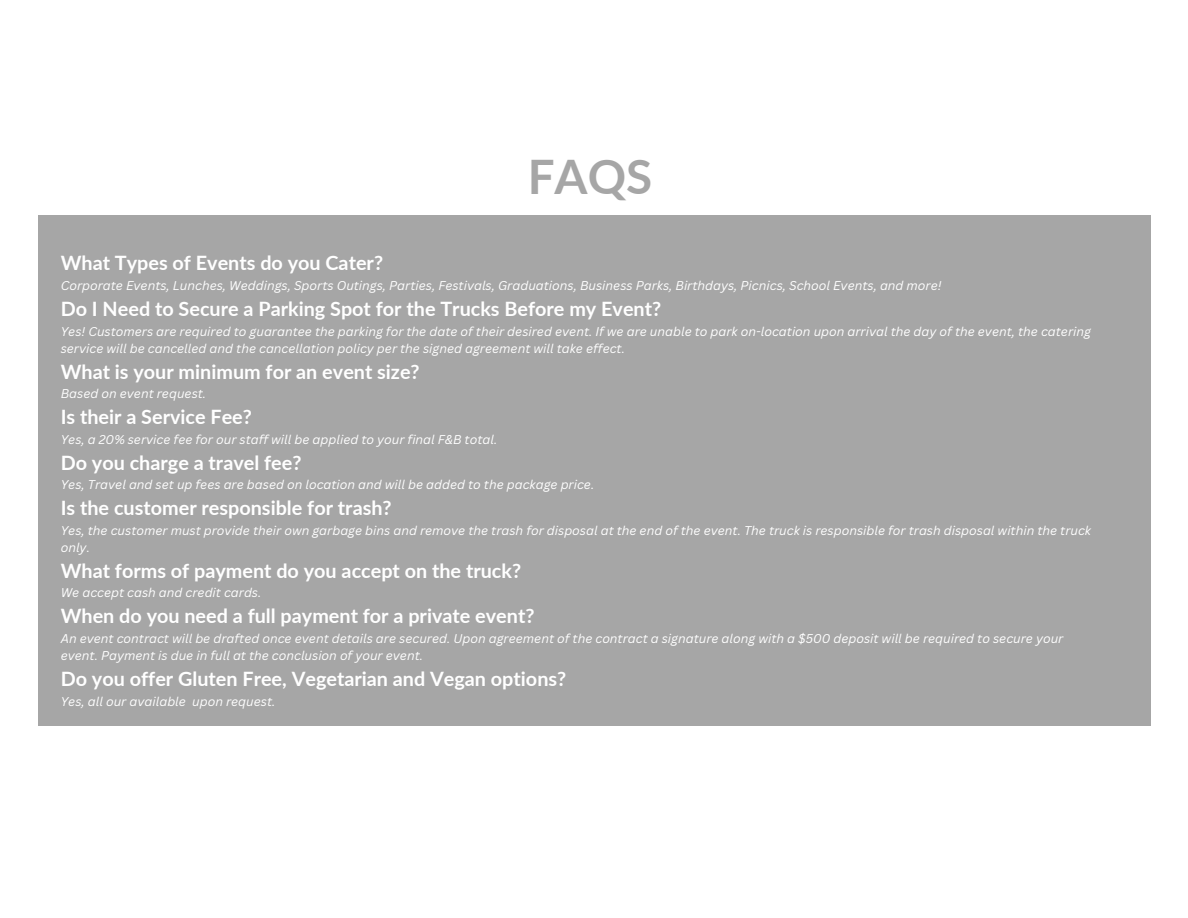
<style>
.page{position:relative;width:1188px;height:918px;background:#fff}
.page>*{position:absolute;margin:0;border:0;box-sizing:border-box;transform-origin:0 0}
.t1{font:700 47.55px "Lato";color:#a6a6a6}
.t2{font:700 19.8px "Lato";color:#fff}
.t3{font:italic 12.3px/17.2px "Canva Sans";color:#fff}
</style>
<div class="page">
<div style="left:38px;top:216px;width:1112px;height:510px;background:#a6a6a6"></div>
<p class="t1" style="left:528px;top:147px;width:126px">FAQS</p>
<p class="t2" style="left:61px;top:251px;width:324px">What Types of Events do you Cater?</p>
<p class="t3" style="left:61px;top:277px;width:882px">Corporate Events, Lunches, Weddings, Sports Outings, Parties, Festivals, Graduations, Business Parks, Birthdays, Picnics, School Events, and more!</p>
<p class="t2" style="left:61px;top:296px;width:602px">Do I Need to Secure a Parking Spot for the Trucks Before my Event?</p>
<p class="t3" style="left:61px;top:322px;width:1032px">Yes! Customers are required to guarantee the parking for the date of their desired event. If we are unable to park on-location upon arrival the day of the event, the catering service will be cancelled and the cancellation policy per the signed agreement will take effect.</p>
<p class="t2" style="left:61px;top:359px;width:361px">What is your minimum for an event size?</p>
<p class="t3" style="left:61px;top:385px;width:147px">Based on event request.</p>
<p class="t2" style="left:61px;top:405px;width:193px">Is their a Service Fee?</p>
<p class="t3" style="left:61px;top:430px;width:438px">Yes, a 20% service fee for our staff will be applied to your final F&amp;B total.</p>
<p class="t2" style="left:61px;top:450px;width:242px">Do you charge a travel fee?</p>
<p class="t3" style="left:61px;top:476px;width:535px">Yes, Travel and set up fees are based on location and will be added to the package price.</p>
<p class="t2" style="left:61px;top:495px;width:332px">Is the customer responsible for trash?</p>
<p class="t3" style="left:61px;top:521px;width:1032px">Yes, the customer must provide their own garbage bins and remove the trash for disposal at the end of the event. The truck is responsible for trash disposal within the truck only.</p>
<p class="t2" style="left:61px;top:558px;width:462px">What forms of payment do you accept on the truck?</p>
<p class="t3" style="left:61px;top:584px;width:202px">We accept cash and credit cards.</p>
<p class="t2" style="left:61px;top:604px;width:475px">When do you need a full payment for a private event?</p>
<p class="t3" style="left:61px;top:629px;width:1004px">An event contract will be drafted once event details are secured. Upon agreement of the contract a signature along with a $500 deposit will be required to secure your event. Payment is due in full at the conclusion of your event.</p>
<p class="t2" style="left:61px;top:666px;width:507px">Do you offer Gluten Free, Vegetarian and Vegan options?</p>
<p class="t3" style="left:61px;top:692px;width:216px">Yes, all our available upon request.</p>
</div>
